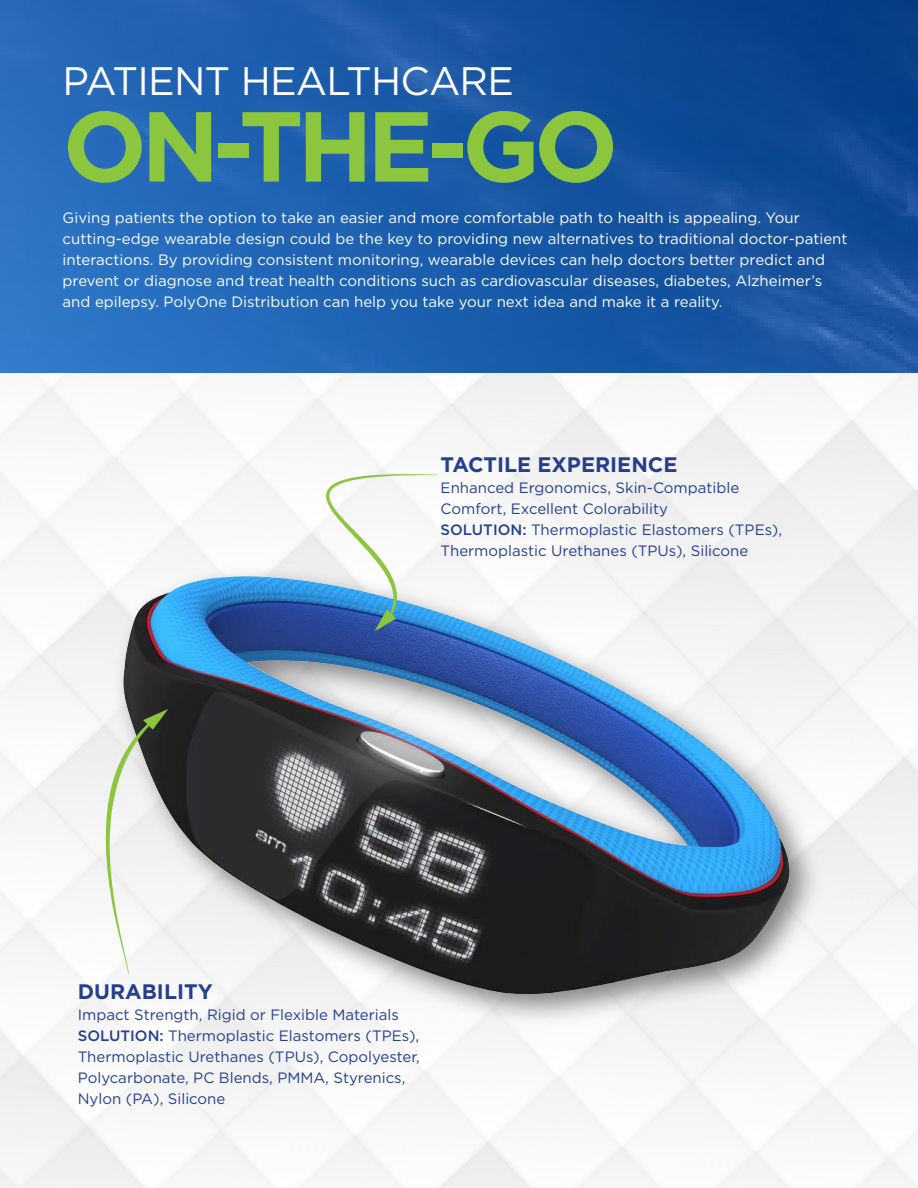
<style>
.page{position:relative;width:918px;height:1188px;background:#fff}
.page>*{position:absolute;margin:0;border:0;box-sizing:border-box;transform-origin:0 0}
.t1{font:700 99.3px "Gotham";letter-spacing:-.06em;color:#8bc63e}
.t2{font:39.75px "Gotham";letter-spacing:-.02em;color:#fff}
.t3{font:700 21px "Gotham";color:#253f8e}
.t4{font:15px/21px "Gotham";color:#fff}
.t5{font:15px/21px "Gotham";color:#253f8e}
.s1{font-weight:500}
</style>
<div class="page">
<img style="left:0;top:0;width:918px;height:373px">
<div style="left:111px;top:564px;width:712px;height:463px;background:#231f20;opacity:.53"></div>
<img style="left:123px;top:576px;width:669px;height:419px">
<svg style="left:326px;top:474px;width:111px;height:157px"></svg>
<svg style="left:106px;top:709px;width:62px;height:265px"></svg>
<p class="t2" style="left:63px;top:59px;width:453px">PATIENT HEALTHCARE</p>
<p class="t1" style="left:63px;top:89px;width:557px">ON-THE-GO</p>
<p class="t4" style="left:63px;top:207px;width:786px">Giving patients the option to take an easier and more comfortable path to health is appealing. Your cutting-edge wearable design could be the key to providing new alternatives to traditional doctor-patient interactions. By providing consistent monitoring, wearable devices can help doctors better predict and prevent or diagnose and treat health conditions such as cardiovascular diseases, diabetes, Alzheimer’s and epilepsy. PolyOne Distribution can help you take your next idea and make it a reality.</p>
<p class="t3" style="left:441px;top:453px;width:238px">TACTILE EXPERIENCE</p>
<p class="t5" style="left:441px;top:477px;width:300px">Enhanced Ergonomics, Skin-Compatible<br>Comfort, Excellent Colorability</p>
<p class="t5" style="left:441px;top:519px;width:343px"><span class="s1">SOLUTION:</span> Thermoplastic Elastomers (TPEs),<br>Thermoplastic Urethanes (TPUs), Silicone</p>
<p class="t3" style="left:78px;top:979px;width:136px">DURABILITY</p>
<p class="t5" style="left:78px;top:1004px;width:323px">Impact Strength, Rigid or Flexible Materials</p>
<p class="t5" style="left:78px;top:1025px;width:344px"><span class="s1">SOLUTION:</span> Thermoplastic Elastomers (TPEs), Thermoplastic Urethanes (TPUs), Copolyester, Polycarbonate, PC Blends, PMMA, Styrenics, Nylon (PA), Silicone</p>
</div>
